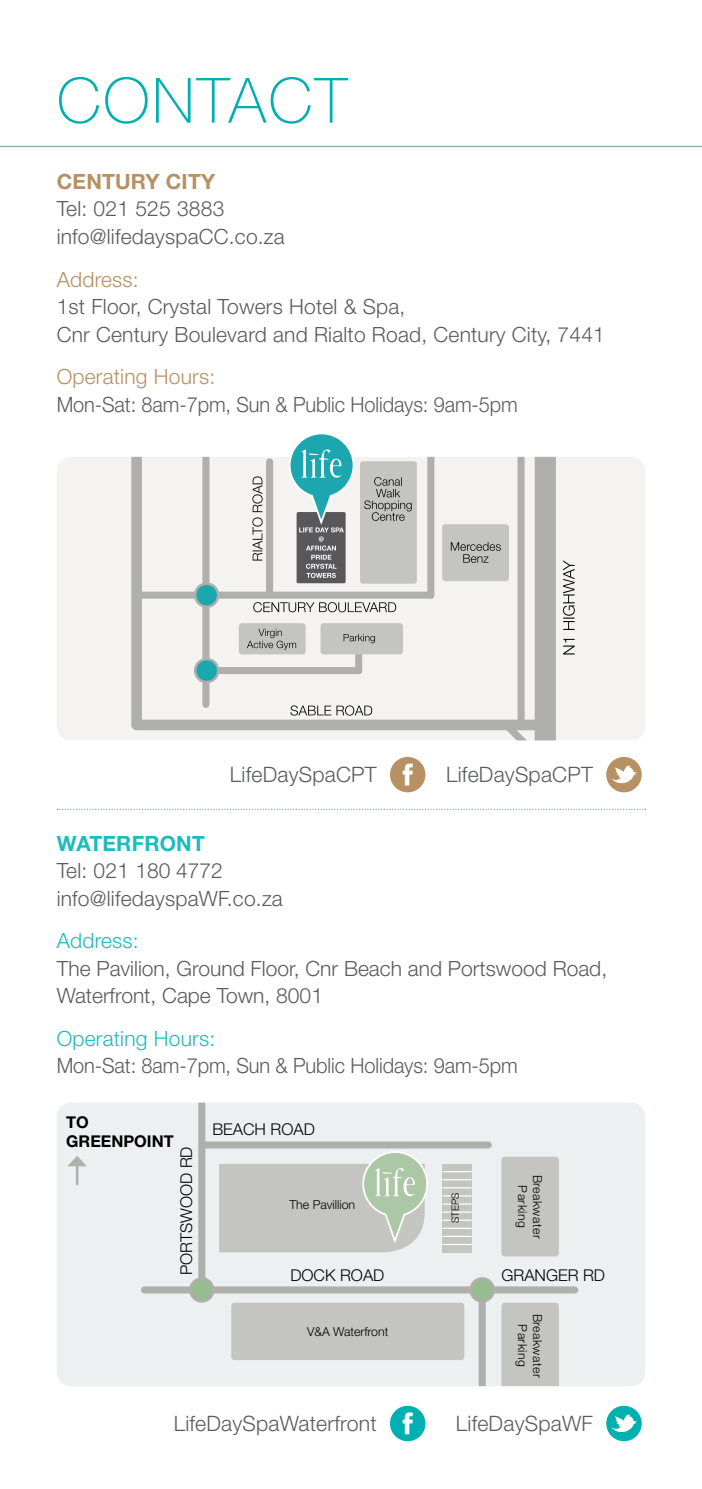
<style>
.page{position:relative;width:702px;height:1489px;background:#fff}
.page>*{position:absolute;margin:0;border:0;box-sizing:border-box;transform-origin:0 0}
.t1{font:100 62.5px "Helvetica Neue LT Std";letter-spacing:.04em;color:#00afaf}
.t2{font:300 21.25px "Helvetica Neue LT Std";letter-spacing:.01em;color:#595b5c}
.t3{font:300 21px/27.5px "Helvetica Neue LT Std";color:#595b5c}
.t4{font:300 21px "Helvetica Neue LT Std";color:#595b5c;scale:.95 1}
.t5{font:300 21px "Helvetica Neue LT Std";letter-spacing:.01em;color:#b79063}
.t6{font:300 21px "Helvetica Neue LT Std";letter-spacing:.01em;color:#1cbbbc}
.t7{font:700 21px "Helvetica Neue LT Std";color:#b79063}
.t8{font:700 21px "Helvetica Neue LT Std";color:#1cbbbc}
.t9{font:300 16.25px "Helvetica Neue LT Std";color:#000}
.t10{font:700 16.25px/19.5px "Helvetica Neue LT Std";color:#000}
.t11{font:300 12.25px/15px "Helvetica Neue LT Std";letter-spacing:.02em;color:#000;text-align:center}
.t12{font:300 12.25px "Helvetica Neue LT Std";color:#000}
.t13{font:300 10px "Helvetica Neue LT Std";color:#000}
</style>
<div class="page">
<div style="left:57px;top:1102px;width:588px;height:283px;background:#edf0f1;border-radius:15px"></div>
<div style="left:198px;top:1102px;width:7px;height:191px;background:#afb0ab"></div>
<div style="left:144px;top:1286px;width:430px;height:7px;background:#afb0ab"></div>
<div style="left:205px;top:1141px;width:283px;height:7px;background:#afb0ab"></div>
<div style="left:190px;top:1278px;width:23px;height:23px;background:#98bb92;border-radius:50%"></div>
<div style="left:189px;top:1276px;width:25px;height:26px;border:2px solid #afb0ab;border-radius:50%"></div>
<div style="left:478px;top:1290px;width:7px;height:95px;background:#afb0ab"></div>
<div style="left:470px;top:1278px;width:23px;height:23px;background:#98bb92;border-radius:50%"></div>
<div style="left:469px;top:1276px;width:26px;height:26px;border:2px solid #afb0ab;border-radius:50%"></div>
<div style="left:442px;top:1163px;width:29px;height:89px;background:#c4c4c0"></div>
<hr style="left:442px;top:1170px;width:29px;height:2px;background:#fff">
<svg style="left:442px;top:1203px;width:29px;height:1px"></svg>
<svg style="left:442px;top:1187px;width:29px;height:1px"></svg>
<svg style="left:442px;top:1219px;width:29px;height:1px"></svg>
<svg style="left:443px;top:1235px;width:28px;height:1px"></svg>
<hr style="left:442px;top:1178px;width:29px;height:2px;background:#fff">
<svg style="left:442px;top:1211px;width:29px;height:1px"></svg>
<svg style="left:442px;top:1195px;width:29px;height:1px"></svg>
<svg style="left:443px;top:1227px;width:28px;height:1px"></svg>
<div style="left:501px;top:1302px;width:58px;height:83px;background:#c4c4c0"></div>
<div style="left:231px;top:1302px;width:233px;height:57px;background:#c4c4c0;border-radius:3px"></div>
<div style="left:501px;top:1156px;width:58px;height:100px;background:#c4c4c0;border-radius:3px"></div>
<svg style="left:219px;top:1151px;width:209px;height:101px;background:#c8ccc4"></svg>
<svg style="left:68px;top:1156px;width:19px;height:27px"></svg>
<svg style="left:390px;top:756px;width:35px;height:36px"></svg>
<svg style="left:390px;top:1405px;width:35px;height:35px"></svg>
<svg style="left:606px;top:1405px;width:35px;height:35px"></svg>
<svg style="left:606px;top:756px;width:35px;height:36px"></svg>
<hr style="left:0;top:146px;width:702px;height:1px;background:#82a9b2">
<svg style="left:57px;top:808px;width:588px;height:2px"></svg>
<div style="left:57px;top:457px;width:588px;height:283px;background:#f4f3f1;border-radius:15px"></div>
<div style="left:534px;top:457px;width:22px;height:283px;background:#afb0ab"></div>
<div style="left:131px;top:457px;width:11px;height:267px;background:#afb0ab"></div>
<div style="left:517px;top:457px;width:7px;height:263px;background:#afb0ab"></div>
<div style="left:139px;top:591px;width:292px;height:7px;background:#afb0ab"></div>
<div style="left:202px;top:667px;width:157px;height:7px;background:#afb0ab"></div>
<div style="left:427px;top:457px;width:7px;height:138px;background:#afb0ab"></div>
<div style="left:266px;top:462px;width:7px;height:131px;background:#afb0ab"></div>
<div style="left:202px;top:457px;width:7px;height:247px;background:#afb0ab"></div>
<div style="left:355px;top:653px;width:7px;height:17px;background:#afb0ab"></div>
<div style="left:137px;top:719px;width:404px;height:11px;background:#afb0ab"></div>
<svg style="left:495px;top:714px;width:40px;height:26px"></svg>
<svg style="left:195px;top:583px;width:23px;height:23px"></svg>
<div style="left:194px;top:582px;width:25px;height:26px;border:2px solid #afb0ab;border-radius:50%"></div>
<svg style="left:195px;top:659px;width:23px;height:23px"></svg>
<div style="left:194px;top:657px;width:25px;height:26px;border:2px solid #afb0ab;border-radius:50%"></div>
<div style="left:360px;top:461px;width:57px;height:122px;background:#c4c4c0;border-radius:3px"></div>
<div style="left:442px;top:524px;width:67px;height:57px;background:#c4c4c0;border-radius:3px"></div>
<div style="left:239px;top:623px;width:66px;height:31px;background:#c4c4c0;border-radius:3px"></div>
<div style="left:296px;top:512px;width:49px;height:71px;background:#58585b;border-radius:2px"></div>
<div style="left:320px;top:623px;width:83px;height:31px;background:#c4c4c0;border-radius:3px"></div>
<svg style="left:290px;top:705px;width:82px;height:10px"></svg>
<svg style="left:253px;top:602px;width:143px;height:10px"></svg>
<svg style="left:364px;top:477px;width:47px;height:44px"></svg>
<svg style="left:451px;top:542px;width:50px;height:21px"></svg>
<svg style="left:247px;top:629px;width:49px;height:21px"></svg>
<svg style="left:252px;top:476px;width:10px;height:84px"></svg>
<svg style="left:563px;top:560px;width:11px;height:94px"></svg>
<svg style="left:343px;top:634px;width:32px;height:9px"></svg>
<svg style="left:289px;top:434px;width:65px;height:144px"></svg>
<h1 class="t1" style="left:57px;top:65px;width:292px">CONTACT</h1>
<p class="t7" style="left:57px;top:168px;width:16px">CENT</p>
<p class="t7" style="left:115px;top:168px;width:64px">URY CITY</p>
<p class="t3" style="left:57px;top:195px;width:229px">Tel: 021 525 3883 info@lifedayspaCC.co.za</p>
<p class="t5" style="left:57px;top:266px;width:83px">Address:</p>
<p class="t3" style="left:57px;top:292px;width:549px">1st Floor, Crystal Towers Hotel &amp; Spa,<br>Cnr Century Boulevard and Rialto Road, Century City, 7441</p>
<p class="t5" style="left:57px;top:364px;width:160px">Operating Hours:</p>
<p class="t4" style="left:57px;top:391px;width:487px">Mon-Sat: 8am-7pm, Sun &amp; Public Holidays: 9am-5pm</p>
<p class="t2" style="left:230px;top:761px;width:148px">LifeDaySpaCPT</p>
<p class="t2" style="left:446px;top:761px;width:148px">LifeDaySpaCPT</p>
<p class="t8" style="left:57px;top:830px;width:48px">WATER</p>
<p class="t8" style="left:132px;top:830px;width:29px">FRONT</p>
<p class="t3" style="left:57px;top:856px;width:228px">Tel: 021 180 4772 info@lifedayspaWF.co.za</p>
<p class="t6" style="left:57px;top:927px;width:83px">Address:</p>
<p class="t3" style="left:57px;top:954px;width:552px">The Pavilion, Ground Floor, Cnr Beach and Portswood Road,<br>Waterfront, Cape Town, 8001</p>
<p class="t6" style="left:57px;top:1025px;width:160px">Operating Hours:</p>
<p class="t4" style="left:57px;top:1052px;width:487px">Mon-Sat: 8am-7pm, Sun &amp; Public Holidays: 9am-5pm</p>
<p class="t10" style="left:66px;top:1111px;width:24px">TO<br>GREENPOINT</p>
<p class="t9" style="left:212px;top:1118px;width:104px">BEACH ROAD</p>
<p class="t9" style="left:176px;top:1275px;width:130px;rotate:-90deg">PORTSWOOD RD</p>
<p class="t11" style="left:545px;top:1174px;width:65px;rotate:90deg">Breakwater<br>Parking</p>
<p class="t12" style="left:289px;top:1196px;width:67px">The Pavillion</p>
<p class="t13" style="left:449px;top:1223px;width:32px;rotate:-90deg">STEPS</p>
<p class="t9" style="left:290px;top:1264px;width:95px">DOCK ROAD</p>
<p class="t9" style="left:501px;top:1264px;width:105px">GRANGER RD</p>
<p class="t12" style="left:307px;top:1323px;width:83px">V&amp;A Waterfront</p>
<p class="t11" style="left:545px;top:1313px;width:65px;rotate:90deg">Breakwater<br>Parking</p>
<p class="t2" style="left:174px;top:1410px;width:204px">LifeDaySpaWaterfront</p>
<p class="t2" style="left:456px;top:1410px;width:138px">LifeDaySpaWF</p>
</div>
